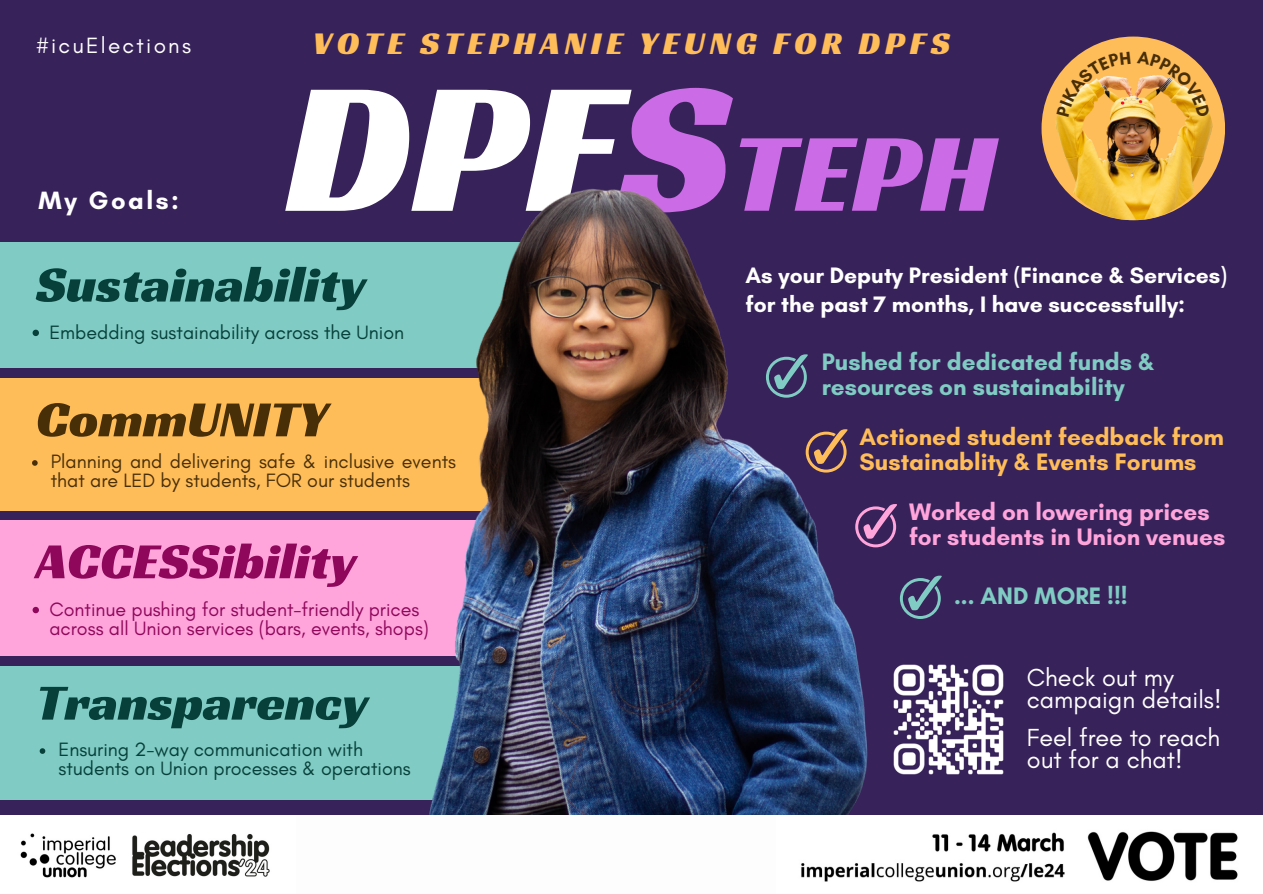
<style>
.page{position:relative;width:1263px;height:894px;background:#fff}
.page>*{position:absolute;margin:0;border:0;box-sizing:border-box;transform-origin:0 0}
.t1{font:190.5px "Racing Sans One";color:#fff}
.t2{font:113.85px "Racing Sans One";color:#cb6ce6}
.t3{font:51.6px "Racing Sans One";color:#07403a}
.t4{font:51.6px "Racing Sans One";color:#8f075a}
.t5{font:51.6px "Racing Sans One";color:#492f08}
.t6{font:32.85px "Racing Sans One";letter-spacing:.15em;color:#ffbd59}
.t7{font:700 25.5px "Glacial Indifference";letter-spacing:.1em;color:#fff}
.t8{font:25.2px/22.2px "Glacial Indifference";color:#fff}
.t9{font:700 24.3px/24.8px "Glacial Indifference";color:#80cbc4}
.t10{font:700 24.3px/24.8px "Glacial Indifference";color:#ffbd59}
.t11{font:700 24.3px/24.8px "Glacial Indifference";color:#ffa5dc}
.t12{font:700 22.8px/28.2px "Glacial Indifference";color:#fff}
.t13{font:22.5px "Glacial Indifference";letter-spacing:.1em;color:#fff}
.t14{font:19.65px/19.2px "Glacial Indifference";color:#07403a}
.t15{font:19.65px/19.2px "Glacial Indifference";color:#8f075a}
.t16{font:19.65px/19.2px "Glacial Indifference";color:#492f08}
.s1{color:#cb6ce6}
</style>
<div class="page">
<div style="left:0;top:0;width:1263px;height:893px;background:#372259"></div>
<div style="left:0;top:520px;width:541px;height:136px;background:#ffa5dc"></div>
<div style="left:0;top:242px;width:595px;height:126px;background:#80cbc4"></div>
<div style="left:0;top:666px;width:496px;height:133px;background:#80cbc4"></div>
<div style="left:0;top:378px;width:575px;height:132px;background:#ffbd59"></div>
<img style="left:426px;top:188px;width:442px;height:627px">
<div style="left:0;top:815px;width:1263px;height:78px;background:#fdfdfd"></div>
<img style="left:893px;top:664px;width:111px;height:111px">
<div style="left:1041px;top:37px;width:184px;height:183px;background:#ffbd59;border-radius:50%"></div>
<img style="left:1053px;top:59px;width:161px;height:161px;border-radius:50%">
<svg style="left:766px;top:354px;width:41px;height:43px"></svg>
<svg style="left:806px;top:429px;width:41px;height:43px"></svg>
<svg style="left:855px;top:504px;width:42px;height:43px"></svg>
<svg style="left:900px;top:575px;width:41px;height:43px"></svg>
<img style="left:20px;top:833px;width:250px;height:45px">
<img style="left:801px;top:831px;width:437px;height:51px">
<svg style="left:33px;top:329px;width:6px;height:7px"></svg>
<svg style="left:33px;top:606px;width:6px;height:7px"></svg>
<svg style="left:32px;top:460px;width:6px;height:5px"></svg>
<svg style="left:40px;top:748px;width:5px;height:5px"></svg>
<svg style="left:1056px;top:51px;width:75px;height:65px"></svg>
<svg style="left:1137px;top:51px;width:73px;height:66px"></svg>
<p class="t13" style="left:36px;top:31px;width:156px">#icuElections</p>
<p class="t7" style="left:39px;top:184px;width:142px">My Goals:</p>
<h3 class="t6" style="left:313px;top:22px;width:639px">VOTE STEPHANIE YEUNG FOR DPFS</h3>
<h1 class="t1" style="left:285px;top:25px;width:447px">DPF<span class="s1">S</span></h1>
<h4 class="t2" style="left:731px;top:99px;width:266px">TEPH</h4>
<h3 class="t3" style="left:36px;top:251px;width:332px">Sustainability</h3>
<p class="t14" style="left:49px;top:322px;width:356px">Embedding sustainability across the Union</p>
<h2 class="t5" style="left:36px;top:386px;width:293px">CommUNITY</h2>
<p class="t16" style="left:51px;top:451px;width:407px">Planning and delivering safe &amp; inclusive events that are LED by students, FOR our students</p>
<h3 class="t4" style="left:36px;top:527px;width:322px">ACCESSibility</h3>
<p class="t15" style="left:49px;top:599px;width:381px">Continue pushing for student-friendly prices across all Union services (bars, events, shops)</p>
<p class="t3" style="left:36px;top:669px;width:334px">Transparency</p>
<p class="t14" style="left:58px;top:739px;width:354px">Ensuring 2-way communication with students on Union processes &amp; operations</p>
<p class="t12" style="left:746px;top:261px;width:483px">As your Deputy President (Finance &amp; Services) for the past 7 months, I have successfully:</p>
<p class="t9" style="left:822px;top:349px;width:334px">Pushed for dedicated funds &amp; resources on sustainability</p>
<p class="t10" style="left:860px;top:424px;width:366px">Actioned student feedback from<br>Sustainablity &amp; Events Forums</p>
<p class="t11" style="left:909px;top:499px;width:318px">Worked on lowering prices for students in Union venues</p>
<h3 class="t9" style="left:954px;top:582px;width:175px">... AND MORE !!!</h3>
<p class="t8" style="left:1027px;top:666px;width:196px">Check out my campaign details!</p>
<p class="t8" style="left:1027px;top:725px;width:195px">Feel free to reach out for a chat!</p>
</div>
